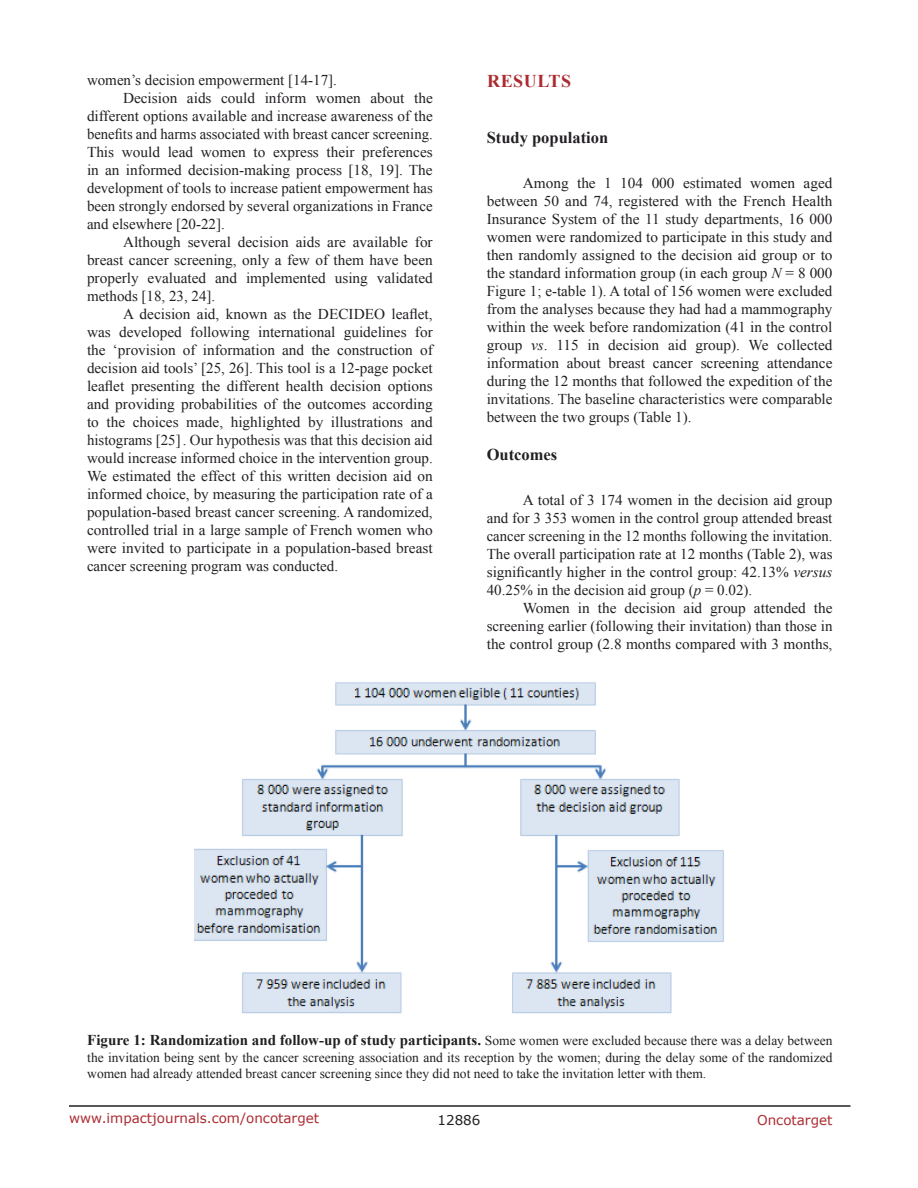
<style>
.page{position:relative;width:918px;height:1188px;background:#fff}
.page>*{position:absolute;margin:0;border:0;box-sizing:border-box;transform-origin:0 0}
.Heading{font:700 18px "Times New Roman";letter-spacing:.035em;color:#ac2b31}
.SubHeading{font:700 16.5px "Times New Roman";color:#221f22}
.BodyText{font:15px/18px "Times New Roman";color:#221f22;text-align:justify}
.FigureText{font:700 15px "Times New Roman";color:#221f22}
.FigureText-2{font:13.5px/16.2px "Times New Roman";color:#221f22}
.t1{font:13.5px "Verdana";color:#ac2b31}
.t2{font:13.5px "Verdana";color:#221f22}
.s1{font-style:italic}
.s2{font-weight:400;font-size:13.5px}
</style>
<div class="page">
<hr style="left:69px;top:1105px;width:781px;height:2px;background:#231f20">
<img style="left:194px;top:682px;width:530px;height:332px">
<p class="BodyText" style="left:87px;top:71px;width:251px">women’s decision empowerment [14-17].</p>
<p class="BodyText" style="left:87px;top:89px;width:347px;text-indent:36px">Decision aids could inform women about the different options available and increase awareness of the benefits and harms associated with breast cancer screening.<br>This would lead women to express their preferences in an informed decision-making process [18, 19]. The development of tools to increase patient empowerment has been strongly endorsed by several organizations in France and elsewhere [20-22].</p>
<p class="BodyText" style="left:87px;top:233px;width:347px;text-indent:36px">Although several decision aids are available for breast cancer screening, only a few of them have been properly evaluated and implemented using validated methods [18, 23, 24].</p>
<p class="BodyText" style="left:87px;top:305px;width:347px;text-indent:36px">A decision aid, known as the DECIDEO leaflet, was developed following international guidelines for the ‘provision of information and the construction of decision aid tools’ [25, 26]. This tool is a 12-page pocket leaflet presenting the different health decision options and providing probabilities of the outcomes according to the choices made, highlighted by illustrations and histograms [25]. Our hypothesis was that this decision aid would increase informed choice in the intervention group.<br>We estimated the effect of this written decision aid on informed choice, by measuring the participation rate of a population-based breast cancer screening. A randomized, controlled trial in a large sample of French women who were invited to participate in a population-based breast cancer screening program was conducted.</p>
<p class="Heading" style="left:487px;top:68px;width:86px">RESULTS</p>
<p class="SubHeading" style="left:487px;top:126px;width:123px">Study population</p>
<p class="BodyText" style="left:487px;top:173px;width:347px;text-indent:36px">Among the 1 104 000 estimated women aged between 50 and 74, registered with the French Health Insurance System of the 11 study departments, 16 000 women were randomized to participate in this study and then randomly assigned to the decision aid group or to the standard information group (in each group <span class="s1">N</span> = 8 000<br>Figure 1; e-table 1). A total of 156 women were excluded from the analyses because they had had a mammography within the week before randomization (41 in the control group <span class="s1">vs</span>. 115 in decision aid group). We collected information about breast cancer screening attendance during the 12 months that followed the expedition of the invitations. The baseline characteristics were comparable between the two groups (Table 1).</p>
<p class="SubHeading" style="left:487px;top:442px;width:72px">Outcomes</p>
<p class="BodyText" style="left:487px;top:490px;width:347px;text-indent:36px">A total of 3 174 women in the decision aid group and for 3 353 women in the control group attended breast cancer screening in the 12 months following the invitation.<br>The overall participation rate at 12 months (Table 2), was significantly higher in the control group: 42.13% <span class="s1">versus </span>40.25% in the decision aid group (<span class="s1">p</span> = 0.02).</p>
<p class="BodyText" style="left:487px;top:598px;width:347px;text-indent:36px">Women in the decision aid group attended the screening earlier (following their invitation) than those in the control group (2.8 months compared with 3 months,</p>
<p class="FigureText" style="left:87px;top:1030px;width:747px">Figure 1: Randomization and follow-up of study participants. <span class="s2">Some women were excluded because there was a delay between</span></p>
<p class="FigureText-2" style="left:87px;top:1049px;width:747px">the invitation being sent by the cancer screening association and its reception by the women; during the delay some of the randomized women had already attended breast cancer screening since they did not need to take the invitation letter with them.</p>
<p class="t1" style="left:69px;top:1109px;width:252px">www.impactjournals.com/oncotarget</p>
<p class="t2" style="left:438px;top:1111px;width:44px">12886</p>
<p class="t1" style="left:757px;top:1111px;width:77px">Oncotarget</p>
</div>
